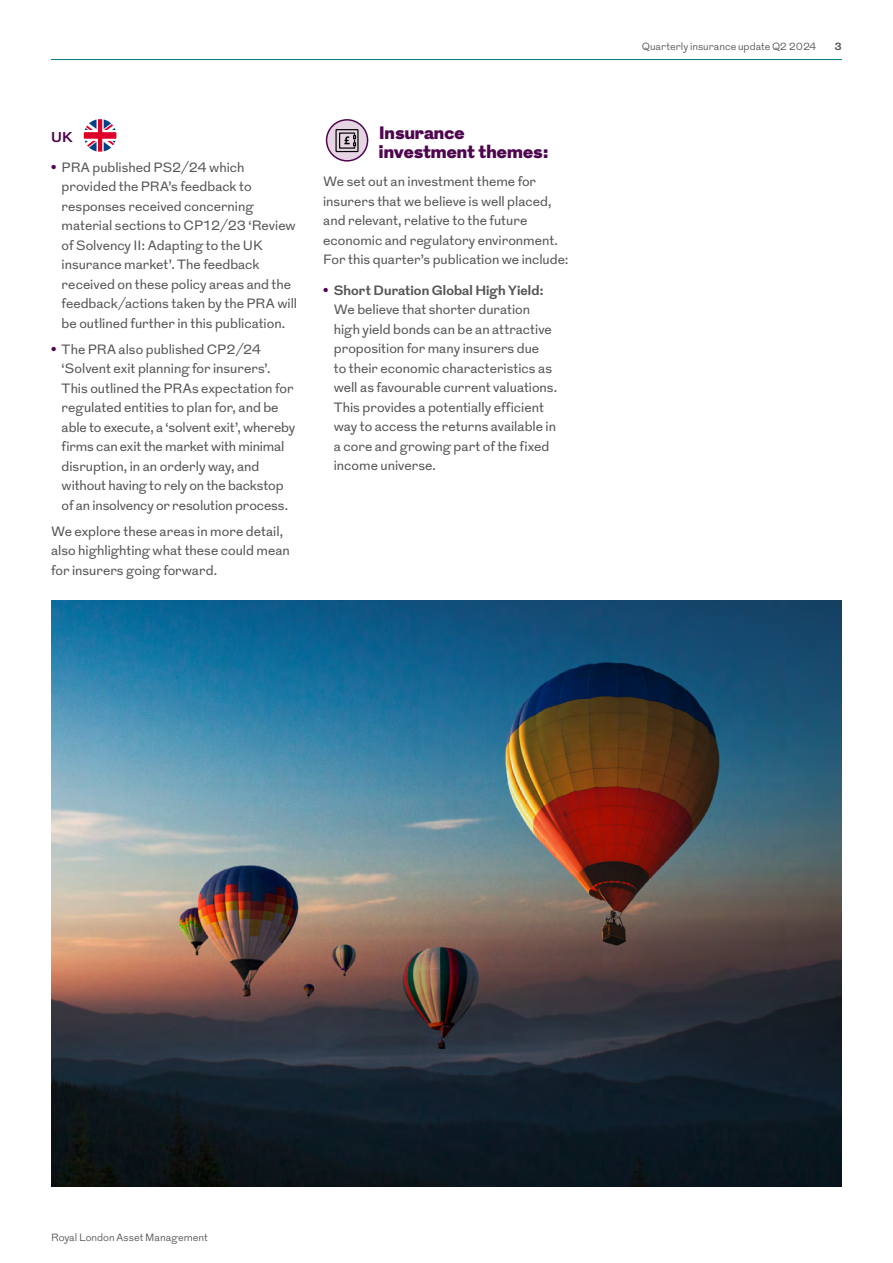
<style>
.page{position:relative;width:893px;height:1263px;background:#fff}
.page>*{position:absolute;margin:0;border:0;box-sizing:border-box;transform-origin:0 0}
.t1{font:900 18px/19.5px "Grot";letter-spacing:.01em;color:#4e064f}
.t2{font:700 14.25px "Grot";color:#4e064f}
.t3{font:13.5px/19.5px "Grot";color:#565655}
.t4{font:300 10.5px "Grot";color:#565655}
.t5{font:700 10.5px "Grot";color:#565655}
.s1{font-weight:700;color:#4e064f}
.s2{font-weight:700}
</style>
<div class="page">
<svg style="left:84px;top:119px;width:32px;height:33px"></svg>
<div style="left:327px;top:120px;width:41px;height:41px;background:#e5d5e3;border-radius:50%"></div>
<div style="left:335px;top:129px;width:24px;height:23px;border:1px solid #000"></div>
<svg style="left:339px;top:132px;width:17px;height:17px"></svg>
<div style="left:326px;top:119px;width:42px;height:43px;border:2px solid #4e064f;border-radius:50%"></div>
<img style="left:51px;top:600px;width:791px;height:586px">
<hr style="left:51px;top:59px;width:791px;height:1px;background:#007a83">
<p class="t2" style="left:51px;top:127px;width:23px">UK</p>
<p class="t3" style="left:62px;top:158px;width:237px;text-indent:-11px"><span class="s1">•</span> PRA published PS2/24 which provided the PRA’s feedback to responses received concerning material sections to CP12/23 ‘Review of Solvency II: Adapting to the UK insurance market’. The feedback received on these policy areas and the feedback/actions taken by the PRA will be outlined further in this publication.</p>
<p class="t3" style="left:62px;top:340px;width:235px;text-indent:-11px"><span class="s1">•</span> The PRA also published CP2/24 ‘Solvent exit planning for insurers’.<br>This outlined the PRAs expectation for regulated entities to plan for, and be able to execute, a ‘solvent exit’, whereby firms can exit the market with minimal disruption, in an orderly way, and without having to rely on the backstop of an insolvency or resolution process.</p>
<p class="t3" style="left:51px;top:522px;width:240px">We explore these areas in more detail, also highlighting what these could mean for insurers going forward.</p>
<h1 class="t1" style="left:379px;top:124px;width:171px">Insurance investment themes:</h1>
<p class="t3" style="left:323px;top:173px;width:247px">We set out an investment theme for insurers that we believe is well placed, and relevant, relative to the future economic and regulatory environment.<br>For this quarter’s publication we include:</p>
<p class="t3" style="left:334px;top:281px;width:225px;text-indent:-11px"><span class="s1">•</span> <span class="s2">Short Duration Global High Yield:<br></span>We believe that shorter duration high yield bonds can be an attractive proposition for many insurers due<br>to their economic characteristics as well as favourable current valuations.<br>This provides a potentially efficient way to access the returns available in a core and growing part of the fixed income universe.</p>
<p class="t4" style="left:642px;top:40px;width:176px">Quarterly insurance update Q2 2024</p>
<p class="t5" style="left:834px;top:39px;width:9px">3</p>
<p class="t4" style="left:51px;top:1230px;width:158px">Royal London Asset Management</p>
</div>
